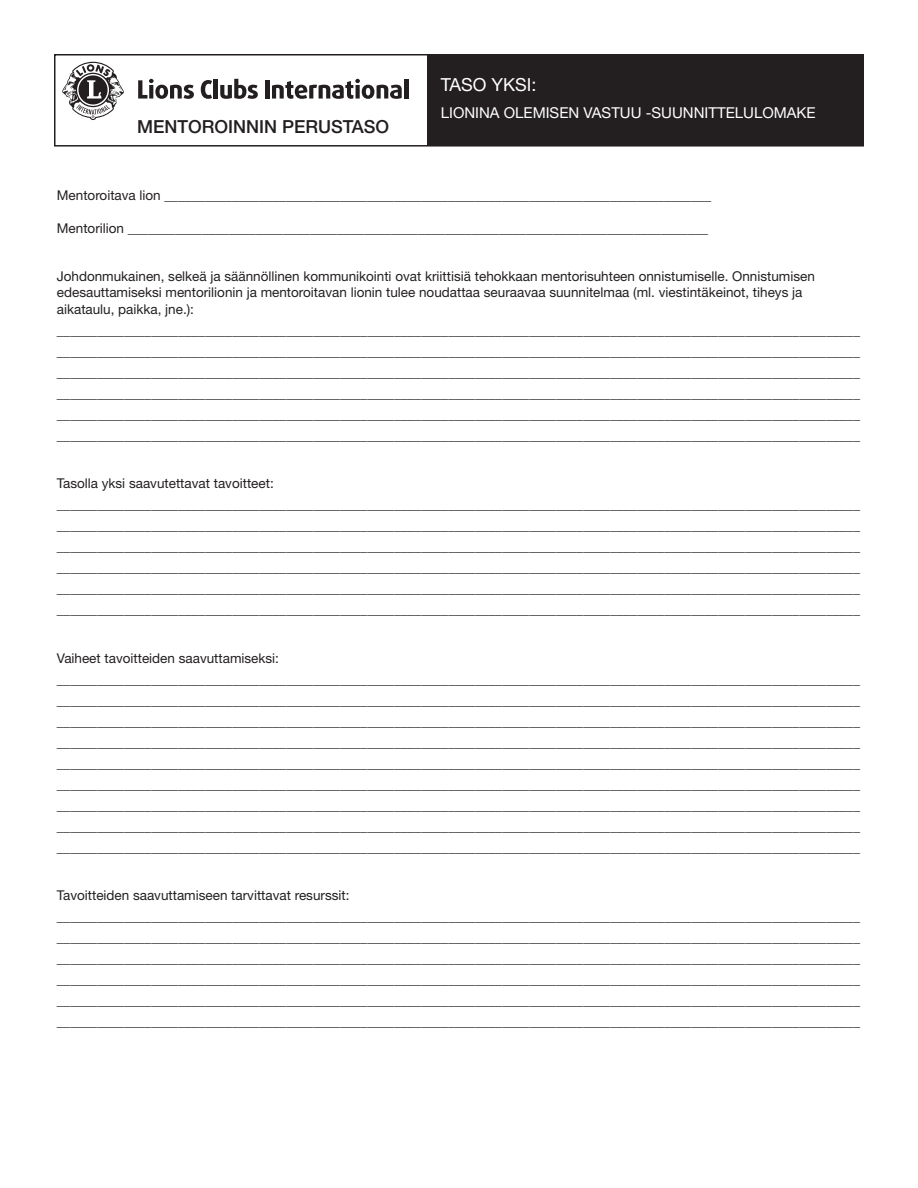
<style>
.page{position:relative;width:918px;height:1188px;background:#fff}
.page>*{position:absolute;margin:0;border:0;box-sizing:border-box;transform-origin:0 0}
.t1{font:500 18px "Helvetica Neue";color:#231f20}
.t2{font:18px "Helvetica Neue";color:#fff}
.t3{font:15px "Helvetica Neue";color:#fff}
.t4{font:13.5px/21px "Helvetica Neue";color:#231f20}
</style>
<div class="page">
<div style="left:54px;top:54px;width:810px;height:93px;border:2px solid #231f20"></div>
<svg style="left:62px;top:62px;width:62px;height:58px"></svg>
<svg style="left:138px;top:79px;width:56px;height:20px"></svg>
<svg style="left:201px;top:80px;width:11px;height:19px"></svg>
<hr style="left:214px;top:79px;width:4px;height:20px;background:#231f20">
<svg style="left:220px;top:79px;width:38px;height:20px"></svg>
<hr style="left:265px;top:80px;width:4px;height:19px;background:#231f20">
<svg style="left:272px;top:79px;width:130px;height:20px"></svg>
<hr style="left:404px;top:79px;width:4px;height:20px;background:#231f20">
<div style="left:427px;top:54px;width:437px;height:91px;background:#231f20"></div>
<h1 class="t1" style="left:137px;top:120px;width:254px">MENTOROINNIN PERUSTASO</h1>
<h1 class="t2" style="left:441px;top:78px;width:97px">TASO YKSI:</h1>
<p class="t3" style="left:441px;top:107px;width:376px">LIONINA OLEMISEN VASTUU -SUUNNITTELULOMAKE</p>
<p class="t4" style="left:57px;top:186px;width:656px">Mentoroitava lion _________________________________________________________________________________</p>
<p class="t4" style="left:57px;top:219px;width:653px">Mentorilion ______________________________________________________________________________________</p>
<p class="t4" style="left:57px;top:270px;width:760px;line-height:16.2px">Johdonmukainen, selkeä ja säännöllinen kommunikointi ovat kriittisiä tehokkaan mentorisuhteen onnistumiselle. Onnistumisen edesauttamiseksi mentorilionin ja mentoroitavan lionin tulee noudattaa seuraavaa suunnitelmaa (ml. viestintäkeinot, tiheys ja aikataulu, paikka, jne.):</p>
<p class="t4" style="left:57px;top:321px;width:805px;text-align:justify">_______________________________________________________________________________________________________________________ _______________________________________________________________________________________________________________________ _______________________________________________________________________________________________________________________ _______________________________________________________________________________________________________________________ _______________________________________________________________________________________________________________________ _______________________________________________________________________________________________________________________</p>
<p class="t4" style="left:57px;top:474px;width:805px">Tasolla yksi saavutettavat tavoitteet: _______________________________________________________________________________________________________________________ _______________________________________________________________________________________________________________________ _______________________________________________________________________________________________________________________ _______________________________________________________________________________________________________________________ _______________________________________________________________________________________________________________________ _______________________________________________________________________________________________________________________</p>
<p class="t4" style="left:57px;top:649px;width:805px">Vaiheet tavoitteiden saavuttamiseksi: _______________________________________________________________________________________________________________________ _______________________________________________________________________________________________________________________ _______________________________________________________________________________________________________________________ _______________________________________________________________________________________________________________________ _______________________________________________________________________________________________________________________ _______________________________________________________________________________________________________________________ _______________________________________________________________________________________________________________________ _______________________________________________________________________________________________________________________ _______________________________________________________________________________________________________________________</p>
<p class="t4" style="left:57px;top:886px;width:805px">Tavoitteiden saavuttamiseen tarvittavat resurssit: _______________________________________________________________________________________________________________________ _______________________________________________________________________________________________________________________ _______________________________________________________________________________________________________________________ _______________________________________________________________________________________________________________________ _______________________________________________________________________________________________________________________ _______________________________________________________________________________________________________________________</p>
</div>
